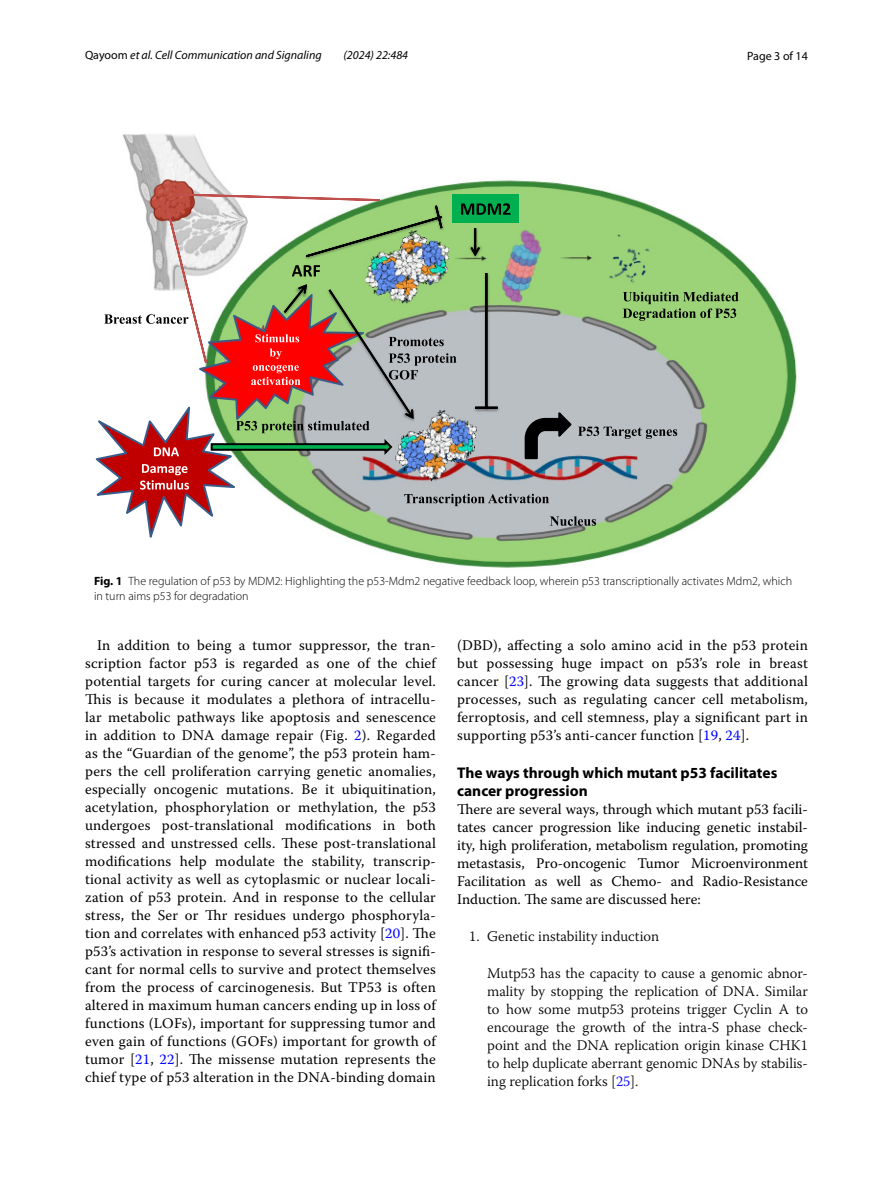
<style>
.page{position:relative;width:893px;height:1187px;background:#fff}
.page>*{position:absolute;margin:0;border:0;box-sizing:border-box;transform-origin:0 0}
.t1{font:700 15.45px/18px "Myriad Pro";color:#000}
.t2{font:14.7px/18px "Warnock Pro";letter-spacing:.015em;color:#000;text-align:justify}
.t3{font:300 14.7px/18px "Warnock Pro";color:#000;text-align:justify}
.t4{font:300 12px/15px "Myriad Pro";color:#000}
.t5{font:italic 12px "Myriad Pro";color:#000}
.t6{font:12px "Myriad Pro";color:#000}
.s1{font-style:normal}
.s2{font-weight:700}
.s3{color:#00f}
</style>
<div class="page">
<img style="left:123px;top:134px;width:674px;height:434px">
<svg style="left:96px;top:192px;width:643px;height:353px"></svg>
<p class="t5" style="left:85px;top:48px;width:238px"><span class="s1">Qayoom</span> et al. Cell Communication and Signaling</p>
<p class="t5" style="left:344px;top:48px;width:66px">(2024) 22:484</p>
<p class="t6" style="left:747px;top:48px;width:62px">Page 3 of 14</p>
<p class="t4" style="left:94px;top:573px;width:700px"><span class="s2">Fig. 1</span> The regulation of p53 by MDM2: Highlighting the p53-Mdm2 negative feedback loop, wherein p53 transcriptionally activates Mdm2, which in turn aims p53 for degradation</p>
<p class="t2" style="left:85px;top:636px;width:352px;text-indent:12px">In addition to being a tumor suppressor, the tran&shy;scription factor p53 is regarded as one of the chief potential targets for curing cancer at molecular level.<br>This is because it modulates a plethora of intracellu&shy;lar metabolic pathways like apoptosis and senescence in addition to DNA damage repair (Fig. <span class="s3">2</span>). Regarded as the “Guardian of the genome”, the p53 protein ham&shy;pers the cell proliferation carrying genetic anomalies, especially oncogenic mutations. Be it ubiquitination, acetylation, phosphorylation or methylation, the p53 undergoes post-translational modifications in both stressed and unstressed cells. These post-translational modifications help modulate the stability, transcrip&shy;tional activity as well as cytoplasmic or nuclear locali&shy;zation of p53 protein. And in response to the cellular stress, the Ser or Thr residues undergo phosphoryla&shy;tion and correlates with enhanced p53 activity [<span class="s3">20</span>]. The p53’s activation in response to several stresses is signifi&shy;cant for normal cells to survive and protect themselves from the process of carcinogenesis. But TP53 is often altered in maximum human cancers ending up in loss of functions (LOFs), important for suppressing tumor and even gain of functions (GOFs) important for growth of tumor [<span class="s3">21</span>, <span class="s3">22</span>]. The missense mutation represents the chief type of p53 alteration in the DNA-binding domain</p>
<p class="t2" style="left:457px;top:636px;width:352px">(DBD), affecting a solo amino acid in the p53 protein but possessing huge impact on p53’s role in breast cancer [<span class="s3">23</span>]. The growing data suggests that additional processes, such as regulating cancer cell metabolism, ferroptosis, and cell stemness, play a significant part in supporting p53’s anti-cancer function [<span class="s3">19</span>, <span class="s3">24</span>].</p>
<p class="t1" style="left:457px;top:763px;width:322px">The ways through which mutant p53 facilitates cancer progression</p>
<p class="t2" style="left:457px;top:800px;width:352px">There are several ways, through which mutant p53 facili&shy;tates cancer progression like inducing genetic instabil&shy;ity, high proliferation, metabolism regulation, promoting metastasis, Pro-oncogenic Tumor Microenvironment Facilitation as well as Chemo- and Radio-Resistance Induction. The same are discussed here:</p>
<p class="t3" style="left:469px;top:926px;width:192px">1. Genetic instability induction</p>
<p class="t3" style="left:487px;top:963px;width:322px">Mutp53 has the capacity to cause a genomic abnor&shy;mality by stopping the replication of DNA. Similar to how some mutp53 proteins trigger Cyclin A to encourage the growth of the intra-S phase check&shy;point and the DNA replication origin kinase CHK1 to help duplicate aberrant genomic DNAs by stabilis&shy;ing replication forks [<span class="s3">25</span>].</p>
</div>
